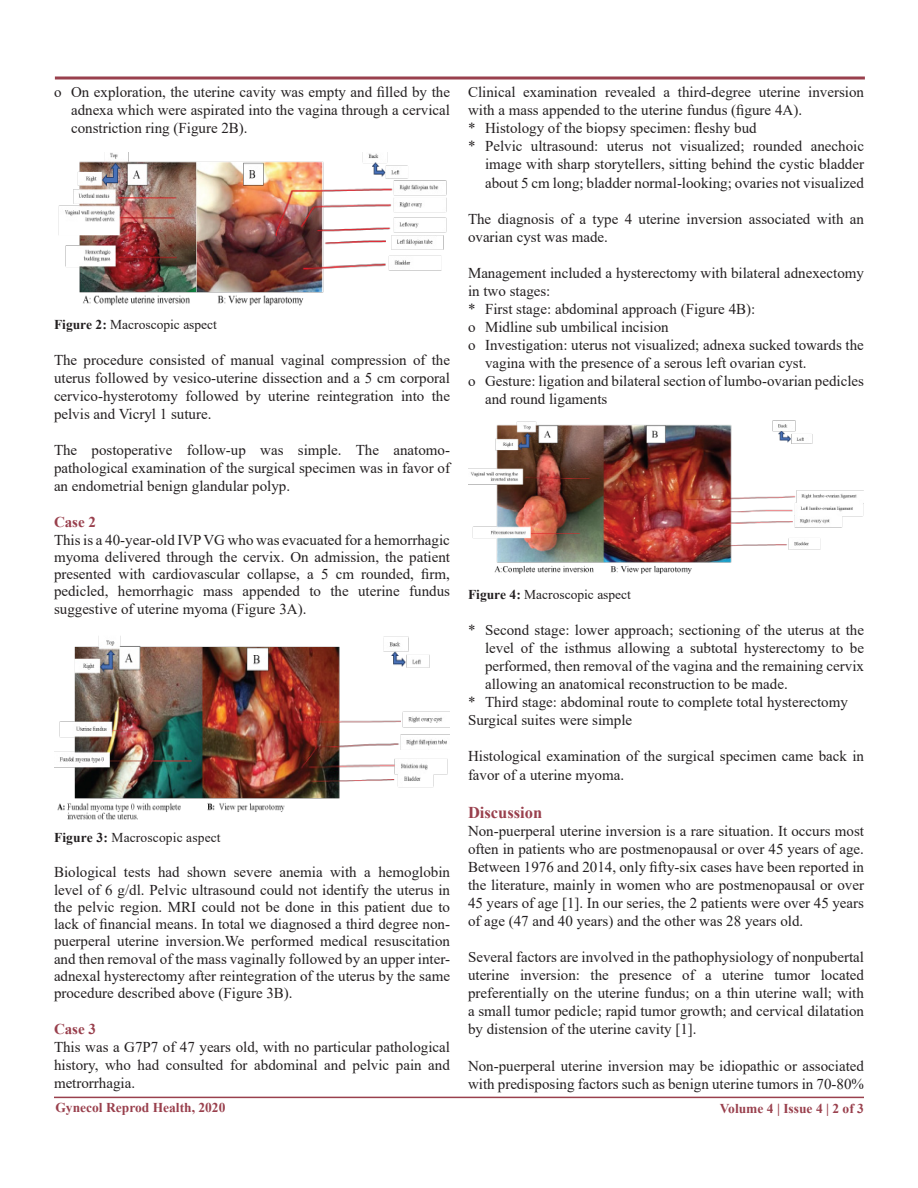
<style>
.page{position:relative;width:918px;height:1188px;background:#fff}
.page>*{position:absolute;margin:0;border:0;box-sizing:border-box;transform-origin:0 0}
.Heading{font:700 16.5px "Times New Roman";color:#99404d}
.t1{font:15px/18px "Times New Roman";color:#231f20;text-align:justify}
.Subheading{font:700 15px "Times New Roman";color:#99404d}
.t2{font:13.5px "Times New Roman";color:#231f20}
.t3{font:700 13.5px "Times New Roman";color:#99404d}
.s1{font-weight:700}
</style>
<div class="page">
<hr style="left:54px;top:1097px;width:810px;height:1px;background:#99404d">
<svg style="left:54px;top:76px;width:811px;height:4px;background:#b26f79"></svg>
<img style="left:58px;top:152px;width:389px;height:154px">
<img style="left:54px;top:636px;width:396px;height:184px">
<img style="left:468px;top:420px;width:396px;height:154px">
<p class="t1" style="left:71px;top:83px;width:381px;text-indent:-17px">o On exploration, the uterine cavity was empty and filled by the adnexa which were aspirated into the vagina through a cervical constriction ring (Figure 2B).</p>
<p class="t2" style="left:54px;top:315px;width:165px"><span class="s1">Figure 2:</span> Macroscopic aspect</p>
<p class="t1" style="left:54px;top:351px;width:398px">The procedure consisted of manual vaginal compression of the uterus followed by vesico-uterine dissection and a 5 cm corporal cervico-hysterotomy followed by uterine reintegration into the pelvis and Vicryl 1 suture.</p>
<p class="t1" style="left:54px;top:441px;width:398px">The postoperative follow-up was simple. The anatomo&shy;pathological examination of the surgical specimen was in favor of an endometrial benign glandular polyp.</p>
<p class="Subheading" style="left:54px;top:512px;width:44px">Case 2</p>
<p class="t1" style="left:54px;top:530px;width:398px;line-height:17.2px">This is a 40-year-old IVP VG who was evacuated for a hemorrhagic myoma delivered through the cervix. On admission, the patient presented with cardiovascular collapse, a 5 cm rounded, firm, pedicled, hemorrhagic mass appended to the uterine fundus suggestive of uterine myoma (Figure 3A).</p>
<p class="t2" style="left:54px;top:828px;width:168px"><span class="s1">Figure 3:</span> Macroscopic aspect</p>
<p class="t1" style="left:54px;top:863px;width:398px;line-height:17.2px">Biological tests had shown severe anemia with a hemoglobin level of 6 g/dl. Pelvic ultrasound could not identify the uterus in the pelvic region. MRI could not be done in this patient due to lack of financial means. In total we diagnosed a third degree non&shy;puerperal uterine inversion.We performed medical resuscitation and then removal of the mass vaginally followed by an upper inter&shy;adnexal hysterectomy after reintegration of the uterus by the same procedure described above (Figure 3B).</p>
<p class="Subheading" style="left:54px;top:1018px;width:44px">Case 3</p>
<p class="t1" style="left:54px;top:1038px;width:398px">This was a G7P7 of 47 years old, with no particular pathological history, who had consulted for abdominal and pelvic pain and metrorrhagia.</p>
<p class="t1" style="left:468px;top:83px;width:398px">Clinical examination revealed a third-degree uterine inversion with a mass appended to the uterine fundus (figure 4A).</p>
<p class="t1" style="left:468px;top:119px;width:290px">* Histology of the biopsy specimen: fleshy bud</p>
<p class="t1" style="left:485px;top:137px;width:381px;text-indent:-17px">* Pelvic ultrasound: uterus not visualized; rounded anechoic image with sharp storytellers, sitting behind the cystic bladder about 5 cm long; bladder normal-looking; ovaries not visualized</p>
<p class="t1" style="left:468px;top:209px;width:398px">The diagnosis of a type 4 uterine inversion associated with an ovarian cyst was made.</p>
<p class="t1" style="left:468px;top:263px;width:398px">Management included a hysterectomy with bilateral adnexectomy in two stages:</p>
<p class="t1" style="left:468px;top:300px;width:289px">* First stage: abdominal approach (Figure 4B):</p>
<p class="t1" style="left:468px;top:318px;width:202px">o Midline sub umbilical incision</p>
<p class="t1" style="left:485px;top:336px;width:380px;text-indent:-17px">o Investigation: uterus not visualized; adnexa sucked towards the vagina with the presence of a serous left ovarian cyst.</p>
<p class="t1" style="left:485px;top:372px;width:381px;text-indent:-17px">o Gesture: ligation and bilateral section of lumbo-ovarian pedicles and round ligaments</p>
<p class="t2" style="left:468px;top:585px;width:165px"><span class="s1">Figure 4:</span> Macroscopic aspect</p>
<p class="t1" style="left:485px;top:620px;width:381px;text-indent:-17px">* Second stage: lower approach; sectioning of the uterus at the level of the isthmus allowing a subtotal hysterectomy to be performed, then removal of the vagina and the remaining cervix allowing an anatomical reconstruction to be made.</p>
<p class="t1" style="left:468px;top:693px;width:381px">* Third stage: abdominal route to complete total hysterectomy</p>
<p class="t1" style="left:468px;top:711px;width:166px">Surgical suites were simple</p>
<p class="t1" style="left:468px;top:747px;width:398px">Histological examination of the surgical specimen came back in favor of a uterine myoma.</p>
<p class="Heading" style="left:468px;top:800px;width:76px">Discussion</p>
<p class="t1" style="left:468px;top:821px;width:398px">Non-puerperal uterine inversion is a rare situation. It occurs most often in patients who are postmenopausal or over 45 years of age.<br>Between 1976 and 2014, only fifty-six cases have been reported in the literature, mainly in women who are postmenopausal or over 45 years of age [1]. In our series, the 2 patients were over 45 years of age (47 and 40 years) and the other was 28 years old.</p>
<p class="t1" style="left:468px;top:948px;width:398px">Several factors are involved in the pathophysiology of nonpubertal uterine inversion: the presence of a uterine tumor located preferentially on the uterine fundus; on a thin uterine wall; with a small tumor pedicle; rapid tumor growth; and cervical dilatation by distension of the uterine cavity [1].</p>
<p class="t1" style="left:468px;top:1056px;width:398px">Non-puerperal uterine inversion may be idiopathic or associated with predisposing factors such as benign uterine tumors in 70-80%</p>
<p class="t3" style="left:55px;top:1098px;width:171px">Gynecol Reprod Health, 2020</p>
<p class="t3" style="left:720px;top:1099px;width:146px">Volume 4 | Issue 4 | 2 of 3</p>
</div>
